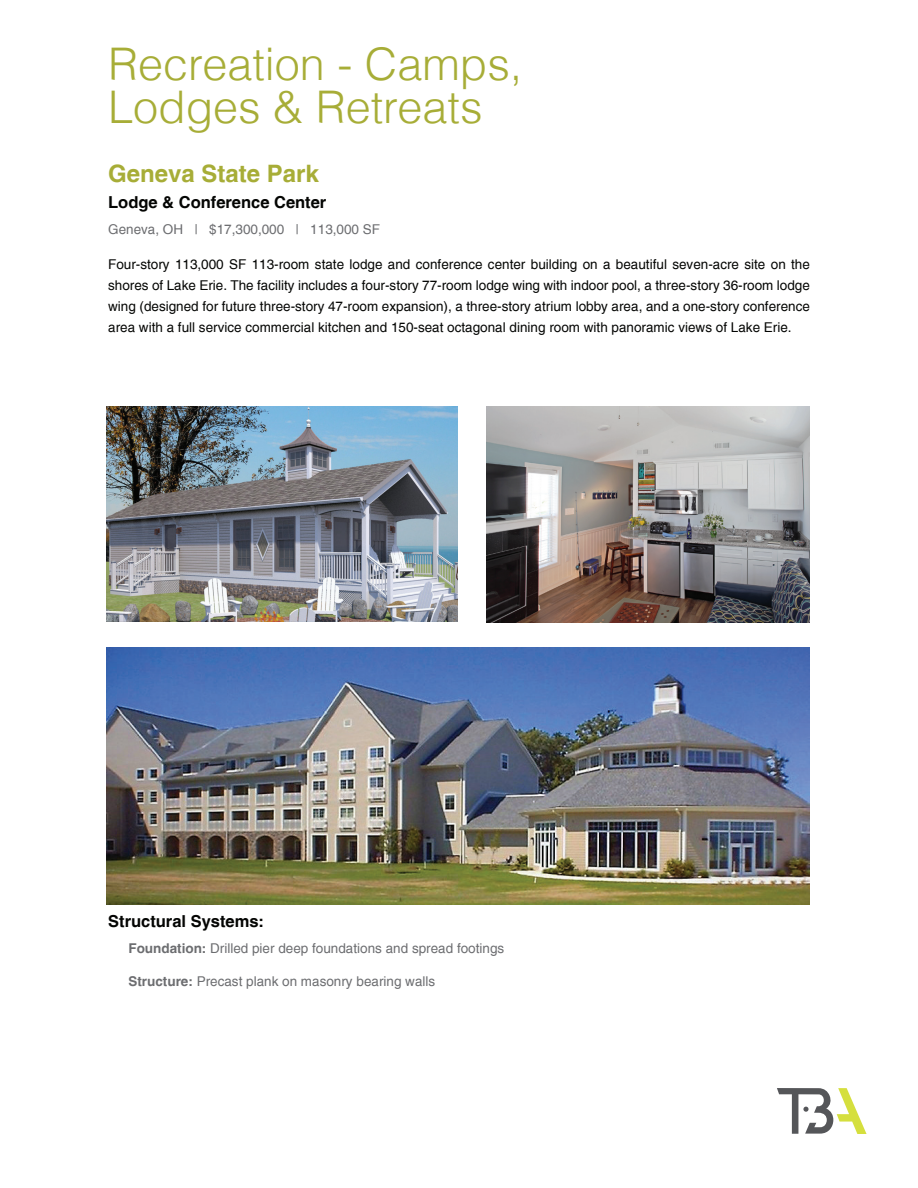
<style>
.page{position:relative;width:918px;height:1188px;background:#fff}
.page>*{position:absolute;margin:0;border:0;box-sizing:border-box;transform-origin:0 0}
.t1{font:300 45px/43.5px "Helvetica LT";color:#a7ad37}
.t2{font:700 24px "Helvetica";color:#a7ad37}
.t3{font:700 16.5px "Helvetica";color:#040503}
.t4{font:13.5px/21px "Helvetica";color:#040503;text-align:justify}
.t5{font:13.5px "Helvetica";color:#6c6d70}
.s1{font-weight:700}
</style>
<div class="page">
<svg style="left:777px;top:1088px;width:90px;height:46px"></svg>
<img style="left:486px;top:406px;width:324px;height:216px">
<img style="left:106px;top:406px;width:352px;height:216px">
<img style="left:106px;top:647px;width:704px;height:258px">
<h1 class="t1" style="left:108px;top:42px;width:416px">Recreation - Camps,<br>Lodges &amp; Retreats</h1>
<h2 class="t2" style="left:108px;top:158px;width:212px">Geneva State Park</h2>
<p class="t3" style="left:108px;top:192px;width:220px">Lodge &amp; Conference Center</p>
<p class="t5" style="left:108px;top:222px;width:273px">Geneva, OH | $17,300,000 | 113,000 SF</p>
<p class="t4" style="left:108px;top:254px;width:703px">Four-story 113,000 SF 113-room state lodge and conference center building on a beautiful seven-acre site on the shores of Lake Erie. The facility includes a four-story 77-room lodge wing with indoor pool, a three-story 36-room lodge wing (designed for future three-story 47-room expansion), a three-story atrium lobby area, and a one-story conference area with a full service commercial kitchen and 150-seat octagonal dining room with panoramic views of Lake Erie.</p>
<p class="t3" style="left:108px;top:911px;width:157px">Structural Systems:</p>
<p class="t5" style="left:128px;top:940px;width:377px"><span class="s1">Foundation:</span> Drilled pier deep foundations and spread footings</p>
<p class="t5" style="left:128px;top:973px;width:308px"><span class="s1">Structure:</span> Precast plank on masonry bearing walls</p>
</div>
